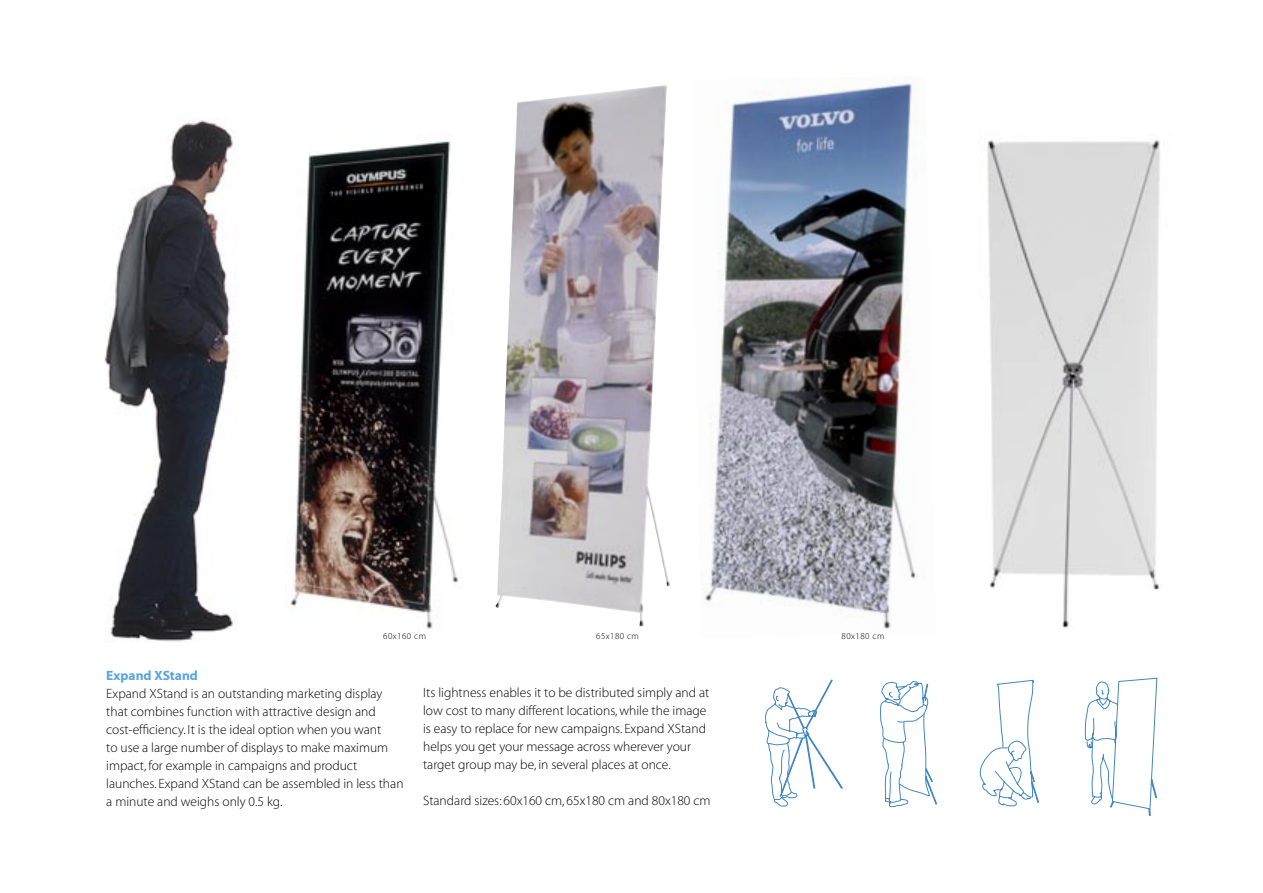
<style>
.page{position:relative;width:1263px;height:893px;background:#fff}
.page>*{position:absolute;margin:0;border:0;box-sizing:border-box;transform-origin:0 0}
.brödtext_baksida{font:13.5px/18px "Myriad MM 215 600";color:#000}
.rubrik_blå_baksida{font:13.5px "Myriad MM 700 600";color:#5aa4e0}
.brödtext_baksida-2{font:9px "Myriad MM 215 600";letter-spacing:.05em;color:#000}
</style>
<div class="page">
<svg style="left:765px;top:680px;width:78px;height:127px"></svg>
<svg style="left:880px;top:681px;width:58px;height:127px"></svg>
<svg style="left:979px;top:679px;width:60px;height:128px"></svg>
<svg style="left:1084px;top:677px;width:73px;height:139px"></svg>
<img style="left:104px;top:120px;width:130px;height:522px">
<img style="left:285px;top:140px;width:173px;height:489px">
<img style="left:495px;top:85px;width:175px;height:541px">
<img style="left:705px;top:80px;width:215px;height:549px">
<img style="left:987px;top:140px;width:173px;height:488px">
<p class="brödtext_baksida-2" style="left:383px;top:632px;width:44px">60x160 cm</p>
<p class="brödtext_baksida-2" style="left:596px;top:632px;width:44px">65x180 cm</p>
<p class="rubrik_blå_baksida" style="left:106px;top:669px;width:93px">Expand XStand</p>
<p class="brödtext_baksida" style="left:106px;top:685px;width:299px">Expand XStand is an outstanding marketing display that combines function with attractive design and cost-efficiency. It is the ideal option when you want<br>to use a large number of displays to make maximum impact, for example in campaigns and product launches. Expand XStand can be assembled in less than a minute and weighs only 0.5 kg.</p>
<p class="brödtext_baksida" style="left:423px;top:684px;width:288px">Its lightness enables it to be distributed simply and at low cost to many different locations, while the image is easy to replace for new campaigns. Expand XStand helps you get your message across wherever your target group may be, in several places at once.</p>
<p class="brödtext_baksida" style="left:423px;top:792px;width:289px">Standard sizes: 60x160 cm, 65x180 cm and 80x180 cm</p>
<p class="brödtext_baksida-2" style="left:842px;top:632px;width:44px">80x180 cm</p>
</div>
